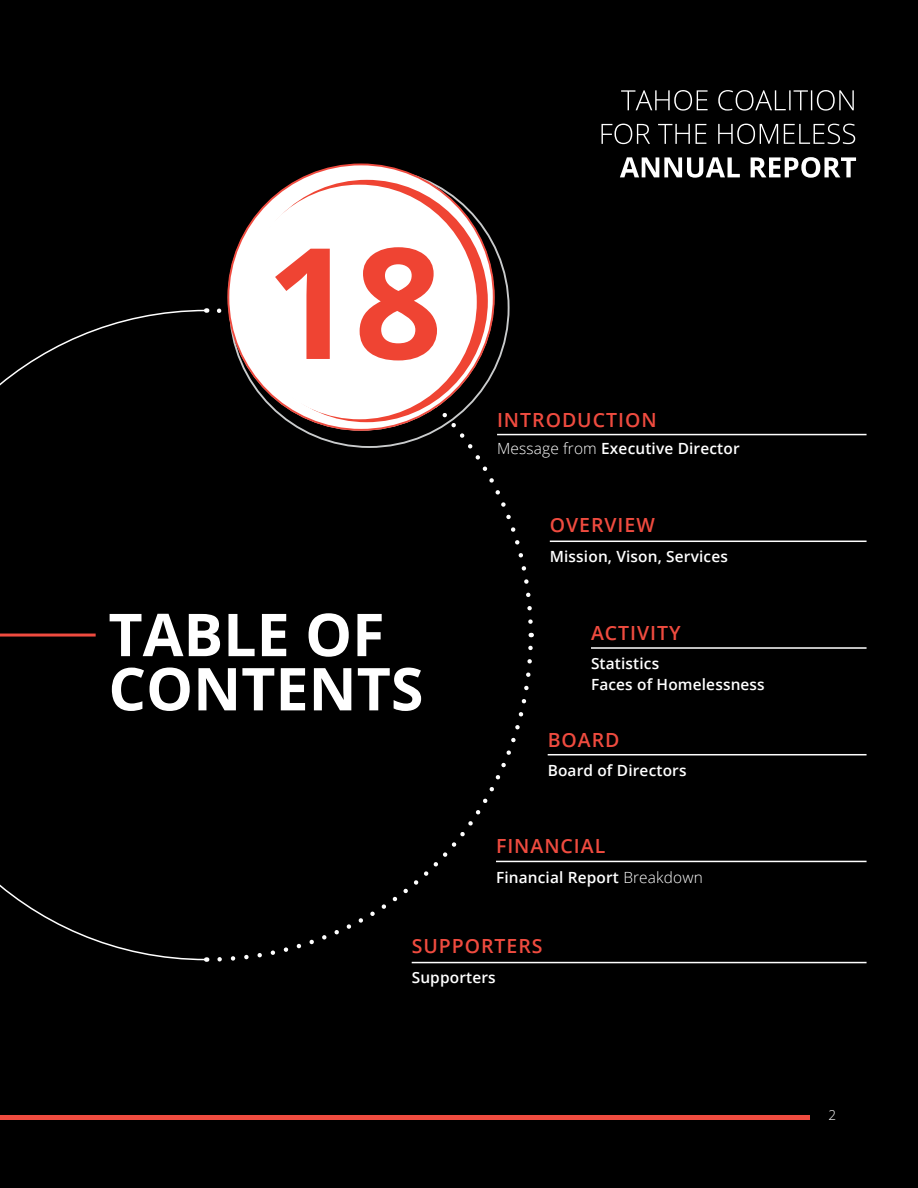
<style>
.page{position:relative;width:918px;height:1188px;background:#000}
.page>*{position:absolute;margin:0;border:0;box-sizing:border-box;transform-origin:0 0}
.t1{font:700 154.5px "Open Sans";color:#ef4433}
.t2{font:700 59.1px/54.2px "Open Sans";color:#fff}
.t3{font:600 19.5px "Open Sans";letter-spacing:.05em;color:#ef4b3f}
.t4{font:600 15.45px/20.7px "Open Sans";letter-spacing:.01em;color:#fff}
.t5{font:300 13.5px "Open Sans";color:#fff}
.s1{font-weight:300}
</style>
<div class="page">
<svg style="left:217px;top:637px;width:318px;height:327px"></svg>
<svg style="left:208px;top:308px;width:327px;height:316px"></svg>
<svg style="left:0;top:309px;width:208px;height:652px"></svg>
<hr style="left:0;top:634px;width:96px;height:3px;background:#ef4b3f">
<hr style="left:497px;top:434px;width:370px;height:1px;background:#fff">
<hr style="left:550px;top:541px;width:317px;height:1px;background:#fff">
<hr style="left:591px;top:647px;width:276px;height:2px;background:#fff">
<hr style="left:548px;top:754px;width:319px;height:1px;background:#fff">
<hr style="left:496px;top:861px;width:371px;height:1px;background:#fff">
<hr style="left:412px;top:962px;width:455px;height:1px;background:#fff">
<svg style="left:228px;top:164px;width:266px;height:267px;background:#fbe4e2"></svg>
<div style="left:245px;top:180px;width:243px;height:242px;background:#ef4433;border-radius:50%"></div>
<div style="left:242px;top:185px;width:235px;height:234px;background:#fff;border-radius:50%"></div>
<svg style="left:620px;top:157px;width:236px;height:21px"></svg>
<svg style="left:602px;top:124px;width:253px;height:20px"></svg>
<svg style="left:621px;top:90px;width:233px;height:21px"></svg>
<div style="left:0;top:1115px;width:809px;height:5px;background:#ef4b3f"></div>
<h1 class="t1" style="left:266px;top:242px;width:178px">18</h1>
<h2 class="t2" style="left:108px;top:614px;width:317px">TABLE OF<br>CONTENTS</h2>
<p class="t3" style="left:497px;top:412px;width:161px">INTRODUCTION</p>
<p class="t4" style="left:497px;top:439px;width:244px"><span class="s1">Message from</span> Executive Director</p>
<p class="t3" style="left:550px;top:518px;width:107px">OVERVIEW</p>
<p class="t4" style="left:550px;top:548px;width:180px">Mission, Vison, Services</p>
<p class="t3" style="left:591px;top:625px;width:91px">ACTIVITY</p>
<p class="t4" style="left:591px;top:655px;width:175px">Statistics<br>Faces of Homelessness</p>
<p class="t3" style="left:548px;top:732px;width:73px">BOARD</p>
<p class="t4" style="left:548px;top:762px;width:140px">Board of Directors</p>
<p class="t3" style="left:496px;top:838px;width:111px">FINANCIAL</p>
<p class="t4" style="left:496px;top:869px;width:208px">Financial Report <span class="s1">Breakdown</span></p>
<p class="t3" style="left:412px;top:938px;width:132px">SUPPORTERS</p>
<p class="t4" style="left:412px;top:968px;width:86px">Supporters</p>
<p class="t5" style="left:828px;top:1109px;width:9px">2</p>
</div>
